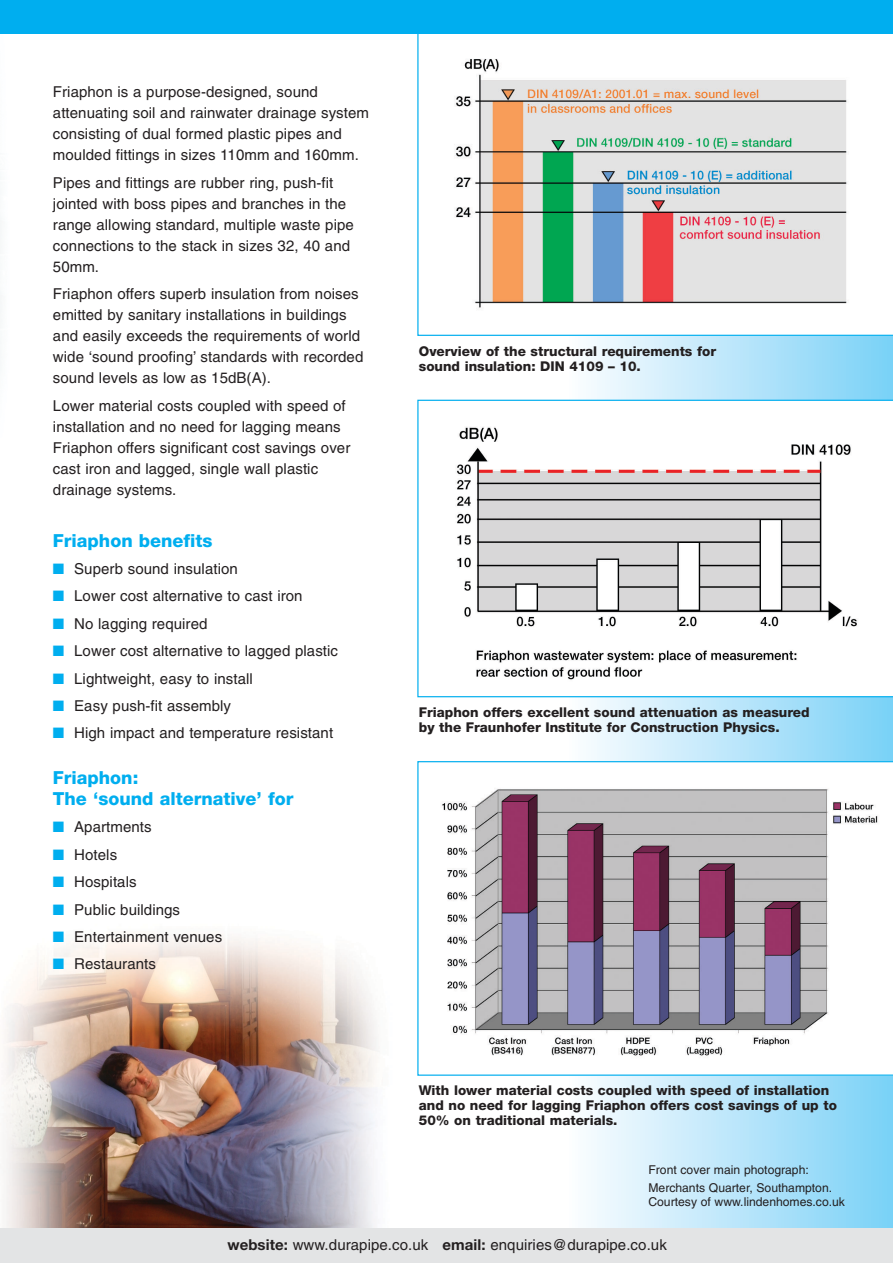
<style>
.page{position:relative;width:893px;height:1263px;background:#fff}
.page>*{position:absolute;margin:0;border:0;box-sizing:border-box;transform-origin:0 0}
.t1{font:800 18px/21.5px "Helvetica Neue";color:#00aeef}
.t2{font:15px/21px "Helvetica";letter-spacing:.005em;color:#231f20}
.t3{font:800 13.5px/15px "Helvetica Neue";color:#231f20}
.t4{font:12.15px/18.5px "Helvetica";color:#231f20}
.s1{color:#00aeef}
.s2{font-family:"Helvetica Neue";font-weight:700}
</style>
<div class="page">
<img style="left:0;top:936px;width:461px;height:293px">
<div style="left:567px;top:26px;width:325px;height:1208px;background:linear-gradient(to right,#fefdff,#7cd1f7)"></div>
<svg style="left:417px;top:34px;width:475px;height:302px"></svg>
<svg style="left:417px;top:400px;width:475px;height:297px"></svg>
<svg style="left:417px;top:761px;width:475px;height:315px"></svg>
<div style="left:0;top:0;width:892px;height:34px;background:#00aeef"></div>
<div style="left:0;top:1229px;width:892px;height:34px;background:#e3e4e5"></div>
<p class="t2" style="left:53px;top:83px;width:317px">Friaphon is a purpose-designed, sound attenuating soil and rainwater drainage system consisting of dual formed plastic pipes and moulded fittings in sizes 110mm and 160mm.</p>
<p class="t2" style="left:53px;top:174px;width:302px">Pipes and fittings are rubber ring, push-fit jointed with boss pipes and branches in the range allowing standard, multiple waste pipe connections to the stack in sizes 32, 40 and 50mm.</p>
<p class="t2" style="left:53px;top:285px;width:312px">Friaphon offers superb insulation from noises emitted by sanitary installations in buildings and easily exceeds the requirements of world wide ‘sound proofing’ standards with recorded sound levels as low as 15dB(A).</p>
<p class="t2" style="left:53px;top:396px;width:299px">Lower material costs coupled with speed of installation and no need for lagging means Friaphon offers significant cost savings over cast iron and lagged, single wall plastic drainage systems.</p>
<p class="t1" style="left:53px;top:531px;width:161px">Friaphon benefits</p>
<p class="t2" style="left:53px;top:560px;width:186px"><span class="s1">■</span> Superb sound insulation</p>
<p class="t2" style="left:53px;top:587px;width:251px"><span class="s1">■</span> Lower cost alternative to cast iron</p>
<p class="t2" style="left:53px;top:614px;width:156px"><span class="s1">■</span> No lagging required</p>
<p class="t2" style="left:53px;top:642px;width:287px"><span class="s1">■</span> Lower cost alternative to lagged plastic</p>
<p class="t2" style="left:53px;top:669px;width:201px"><span class="s1">■</span> Lightweight, easy to install</p>
<p class="t2" style="left:53px;top:697px;width:180px"><span class="s1">■</span> Easy push-fit assembly</p>
<p class="t2" style="left:53px;top:724px;width:282px"><span class="s1">■</span> High impact and temperature resistant</p>
<p class="t1" style="left:53px;top:768px;width:242px">Friaphon:<br>The ‘sound alternative’ for</p>
<p class="t2" style="left:53px;top:818px;width:100px"><span class="s1">■</span> Apartments</p>
<p class="t2" style="left:53px;top:845px;width:66px"><span class="s1">■</span> Hotels</p>
<p class="t2" style="left:53px;top:873px;width:85px"><span class="s1">■</span> Hospitals</p>
<p class="t2" style="left:53px;top:900px;width:129px"><span class="s1">■</span> Public buildings</p>
<p class="t2" style="left:53px;top:928px;width:171px"><span class="s1">■</span> Entertainment venues</p>
<p class="t2" style="left:53px;top:955px;width:104px"><span class="s1">■</span> Restaurants</p>
<p class="t3" style="left:419px;top:344px;width:299px">Overview of the structural requirements for sound insulation: DIN 4109 – 10.</p>
<p class="t3" style="left:419px;top:706px;width:392px">Friaphon offers excellent sound attenuation as measured by the Fraunhofer Institute for Construction Physics.</p>
<p class="t3" style="left:419px;top:1084px;width:419px">With lower material costs coupled with speed of installation and no need for lagging Friaphon offers cost savings of up to<br>50% on traditional materials.</p>
<p class="t4" style="left:648px;top:1161px;width:185px">Front cover main photograph:<br>Merchants Quarter, Southampton.</p>
<p class="t4" style="left:648px;top:1194px;width:198px">Courtesy of www.lindenhomes.co.uk</p>
<p class="t2" style="left:227px;top:1235px;width:441px"><span class="s2">website:</span> www.durapipe.co.uk <span class="s2">email:</span> enquiries@durapipe.co.uk</p>
</div>
